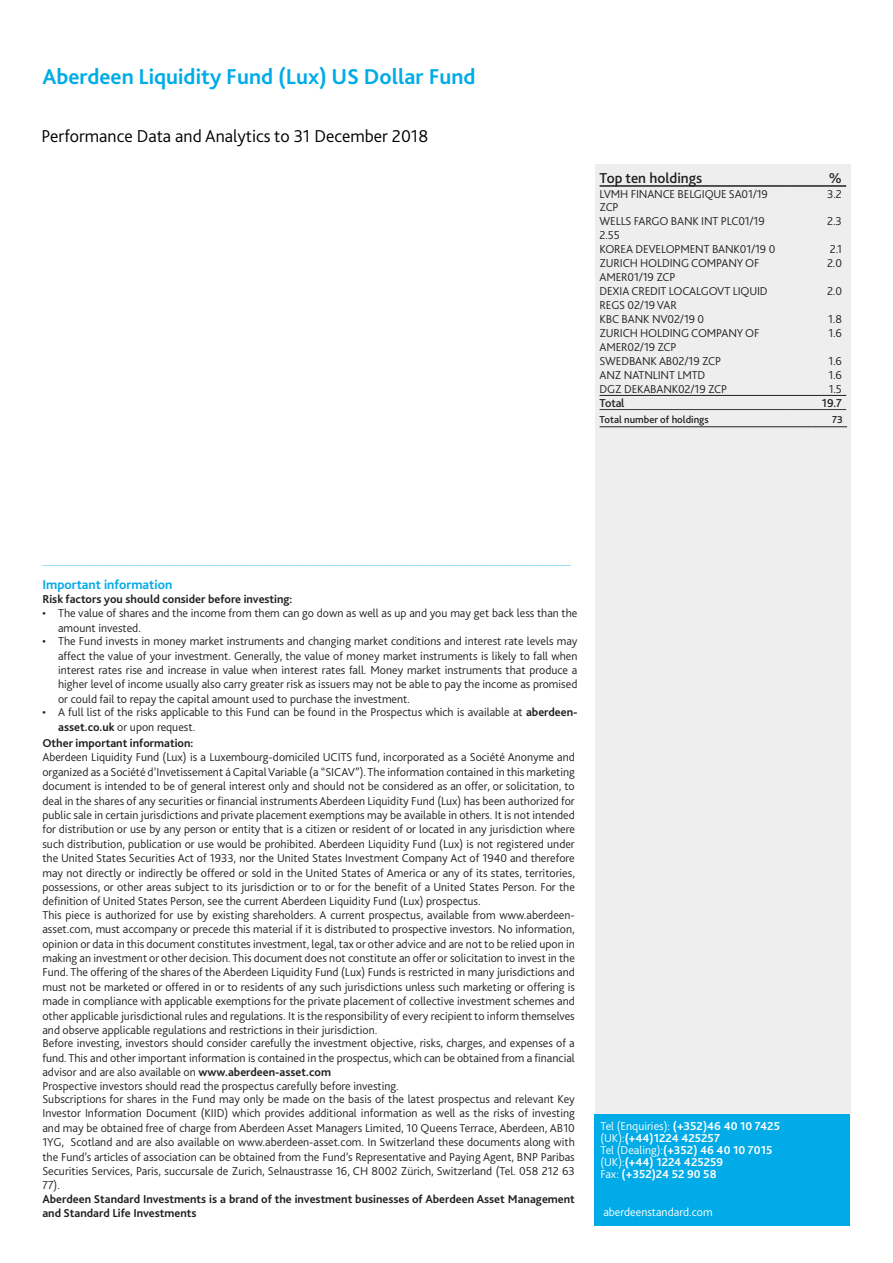
<style>
.page{position:relative;width:893px;height:1263px;background:#fff}
.page>*{position:absolute;margin:0;border:0;box-sizing:border-box;transform-origin:0 0}
.t1{font:700 22.5px "Bliss 2";color:#00abe7}
.t2{font:300 18px "Bliss 2";color:#000}
.t3{font:500 15px "Bliss 2";color:#231f20}
.t4{font:700 13.5px "Bliss 2";color:#00abe7}
.t5{font:300 12px/14.2px "Bliss 2";color:#231f20}
.t6{font:700 12px/14.4px "Bliss 2";color:#231f20}
.t7{font:700 12px/12px "Bliss 2";color:#fff}
.t8{font:300 12px "Bliss 2";color:#fff}
.t9{font:500 12px "Bliss 2";letter-spacing:-.015em;color:#231f20}
.t10{font:500 10.5px "Bliss 2";color:#231f20}
.t11{font:7.5px "Times New Roman";color:#00abe7}
.s1{font-weight:700}
.s2{font-weight:300}
</style>
<div class="page">
<div style="left:594px;top:1114px;width:256px;height:111px;background:#00abe7"></div>
<div style="left:595px;top:164px;width:255px;height:949px;background:#eeeeef"></div>
<svg style="left:600px;top:394px;width:246px;height:1px"></svg>
<hr style="left:600px;top:185px;width:191px;height:2px;background:#231f20">
<hr style="left:791px;top:185px;width:55px;height:2px;background:#231f20">
<hr style="left:600px;top:395px;width:191px;height:1px;background:#231f20">
<hr style="left:600px;top:409px;width:191px;height:1px;background:#231f20">
<hr style="left:791px;top:395px;width:55px;height:1px;background:#231f20">
<hr style="left:791px;top:409px;width:55px;height:1px;background:#231f20">
<hr style="left:600px;top:426px;width:212px;height:1px;background:#231f20">
<hr style="left:812px;top:426px;width:35px;height:1px;background:#231f20">
<h1 class="t1" style="left:42px;top:63px;width:435px">Aberdeen Liquidity Fund (Lux) US Dollar Fund</h1>
<h2 class="t2" style="left:42px;top:125px;width:388px">Performance Data and Analytics to 31 December 2018</h2>
<p class="t3" style="left:600px;top:169px;width:104px">Top ten holdings</p>
<p class="t3" style="left:829px;top:169px;width:15px">%</p>
<p class="t5" style="left:600px;top:187px;width:170px;line-height:13.5px">LVMH FINANCE BELGIQUE SA01/19<br>ZCP</p>
<p class="t5" style="left:827px;top:186px;width:16px">3.2</p>
<p class="t5" style="left:600px;top:215px;width:167px;line-height:13.5px">WELLS FARGO BANK INT PLC01/19<br>2.55</p>
<p class="t5" style="left:827px;top:214px;width:16px">2.3</p>
<p class="t5" style="left:600px;top:242px;width:177px">KOREA DEVELOPMENT BANK01/19 0</p>
<p class="t5" style="left:830px;top:242px;width:13px">2.1</p>
<p class="t5" style="left:600px;top:256px;width:161px;line-height:13.5px">ZURICH HOLDING COMPANY OF<br>AMER01/19 ZCP</p>
<p class="t5" style="left:827px;top:256px;width:16px">2.0</p>
<p class="t5" style="left:600px;top:284px;width:170px;line-height:13.5px">DEXIA CREDIT LOCALGOVT LIQUID<br>REGS 02/19 VAR</p>
<p class="t5" style="left:827px;top:284px;width:16px">2.0</p>
<p class="t5" style="left:600px;top:312px;width:106px">KBC BANK NV02/19 0</p>
<p class="t5" style="left:828px;top:312px;width:15px">1.8</p>
<p class="t5" style="left:600px;top:326px;width:161px;line-height:13.5px">ZURICH HOLDING COMPANY OF<br>AMER02/19 ZCP</p>
<p class="t5" style="left:828px;top:326px;width:15px">1.6</p>
<p class="t5" style="left:600px;top:353px;width:123px">SWEDBANK AB02/19 ZCP</p>
<p class="t5" style="left:828px;top:353px;width:15px">1.6</p>
<p class="t5" style="left:600px;top:368px;width:107px">ANZ NATNLINT LMTD</p>
<p class="t5" style="left:828px;top:368px;width:15px">1.6</p>
<p class="t5" style="left:600px;top:382px;width:129px">DGZ DEKABANK02/19 ZCP</p>
<p class="t5" style="left:829px;top:382px;width:15px">1.5</p>
<p class="t9" style="left:600px;top:395px;width:26px">Total</p>
<p class="t9" style="left:822px;top:395px;width:21px">19.7</p>
<p class="t10" style="left:600px;top:412px;width:111px">Total number of holdings</p>
<p class="t10" style="left:832px;top:412px;width:12px">73</p>
<p class="t11" style="left:42px;top:556px;width:530px">_____________________________________________________________________________________________________________________________________________</p>
<p class="t4" style="left:42px;top:576px;width:131px">Important information</p>
<p class="t6" style="left:42px;top:592px;width:252px">Risk factors you should consider before investing:</p>
<p class="t5" style="left:58px;top:606px;width:521px;text-indent:-16px">● The value of shares and the income from them can go down as well as up and you may get back less than the amount invested.</p>
<p class="t5" style="left:58px;top:634px;width:521px;text-align:justify;text-indent:-16px">● The Fund invests in money market instruments and changing market conditions and interest rate levels may affect the value of your investment. Generally, the value of money market instruments is likely to fall when interest rates rise and increase in value when interest rates fall. Money market instruments that produce a higher level of income usually also carry greater risk as issuers may not be able to pay the income as promised or could fail to repay the capital amount used to purchase the investment.</p>
<p class="t5" style="left:58px;top:705px;width:521px;text-indent:-16px">● A full list of the risks applicable to this Fund can be found in the Prospectus which is available at <span class="s1">aberdeen&shy;asset.co.uk</span> or upon request.</p>
<p class="t6" style="left:42px;top:736px;width:153px">Other important information:</p>
<p class="t5" style="left:42px;top:750px;width:534px">Aberdeen Liquidity Fund (Lux) is a Luxembourg-domiciled UCITS fund, incorporated as a Société Anonyme and organized as a Société d’Invetissement á Capital Variable (a “SICAV”). The information contained in this marketing document is intended to be of general interest only and should not be considered as an offer, or solicitation, to deal in the shares of any securities or financial instruments Aberdeen Liquidity Fund (Lux) has been authorized for public sale in certain jurisdictions and private placement exemptions may be available in others. It is not intended for distribution or use by any person or entity that is a citizen or resident of or located in any jurisdiction where such distribution, publication or use would be prohibited. Aberdeen Liquidity Fund (Lux) is not registered under the United States Securities Act of 1933, nor the United States Investment Company Act of 1940 and therefore may not directly or indirectly be offered or sold in the United States of America or any of its states, territories, possessions, or other areas subject to its jurisdiction or to or for the benefit of a United States Person. For the definition of United States Person, see the current Aberdeen Liquidity Fund (Lux) prospectus.<br>This piece is authorized for use by existing shareholders. A current prospectus, available from www.aberdeen&shy;asset.com, must accompany or precede this material if it is distributed to prospective investors. No information, opinion or data in this document constitutes investment, legal, tax or other advice and are not to be relied upon in making an investment or other decision. This document does not constitute an offer or solicitation to invest in the Fund. The offering of the shares of the Aberdeen Liquidity Fund (Lux) Funds is restricted in many jurisdictions and must not be marketed or offered in or to residents of any such jurisdictions unless such marketing or offering is made in compliance with applicable exemptions for the private placement of collective investment schemes and other applicable jurisdictional rules and regulations. It is the responsibility of every recipient to inform themselves and observe applicable regulations and restrictions in their jurisdiction.<br>Before investing, investors should consider carefully the investment objective, risks, charges, and expenses of a fund. This and other important information is contained in the prospectus, which can be obtained from a financial advisor and are also available on <span class="s1">www.aberdeen-asset.com<br></span>Prospective investors should read the prospectus carefully before investing.<br>Subscriptions for shares in the Fund may only be made on the basis of the latest prospectus and relevant Key Investor Information Document (KIID) which provides additional information as well as the risks of investing and may be obtained free of charge from Aberdeen Asset Managers Limited, 10 Queens Terrace, Aberdeen, AB10<br>1YG, Scotland and are also available on www.aberdeen-asset.com. In Switzerland these documents along with the Fund’s articles of association can be obtained from the Fund’s Representative and Paying Agent, BNP Paribas Securities Services, Paris, succursale de Zurich, Selnaustrasse 16, CH 8002 Zürich, Switzerland (Tel. 058 212 63<br>77).</p>
<p class="t6" style="left:42px;top:1191px;width:534px">Aberdeen Standard Investments is a brand of the investment businesses of Aberdeen Asset Management and Standard Life Investments</p>
<p class="t7" style="left:600px;top:1119px;width:181px"><span class="s2">Tel (Enquiries):</span> (+352)46 40 10 7425 <span class="s2">(UK):</span>(+44)1224 425257<br><span class="s2">Tel (Dealing):</span>(+352) 46 40 10 7015 <span class="s2">(UK):</span>(+44) 1224 425259<br><span class="s2">Fax:</span> (+352)24 52 90 58</p>
<p class="t8" style="left:603px;top:1204px;width:111px">aberdeenstandard.com</p>
</div>
